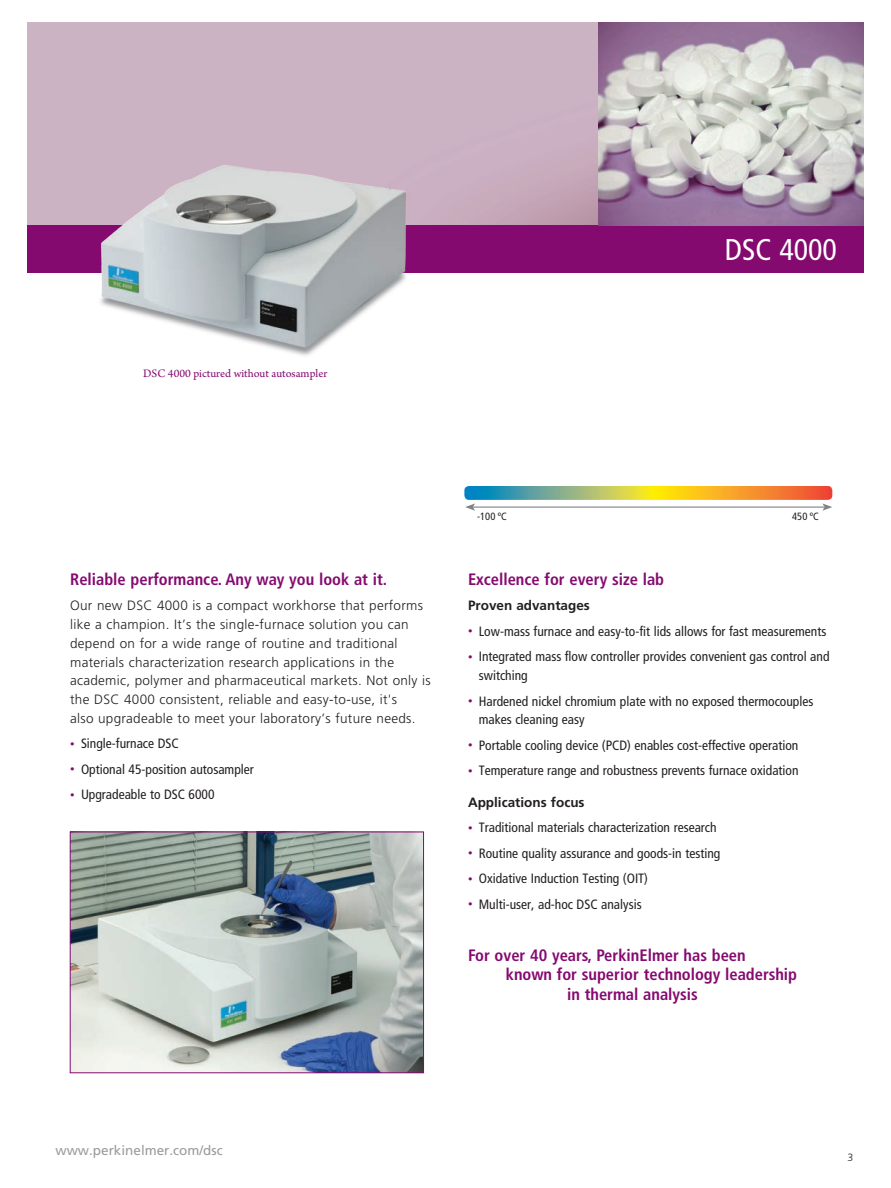
<style>
.page{position:relative;width:891px;height:1188px;background:#fff}
.page>*{position:absolute;margin:0;border:0;box-sizing:border-box;transform-origin:0 0}
.Inside_Page_Headers{font:condensed 30px "Frutiger";color:#fff}
.Intro_Sub{font:700 condensed 16.5px "Frutiger LT Com";color:#850a70}
.Copy_-_Paragraphs{font:condensed 13.5px/18.8px "Frutiger LT Com";color:#231f20}
.Copy_-_Paragraphs-2{font:300 13.5px/18.8px "Frutiger";letter-spacing:.02em;color:#231f20}
.Copy_-_Paragraphs-3{font:700 13.5px "Frutiger";color:#231f20}
.t1{font:13.5px "Frutiger";color:#999b9e}
.Copy_-_Captions{font:12px "Arno Pro";color:#850a70}
.t2{font:condensed 10.5px "Frutiger LT Com";color:#231f20}
.t3{font:300 10.5px "Frutiger";color:#231f20}
.s1{font-size:9px;color:#850a70}
</style>
<div class="page">
<img style="left:27px;top:22px;width:837px;height:204px">
<div style="left:27px;top:226px;width:837px;height:47px;background:#850a70"></div>
<svg style="left:464px;top:486px;width:368px;height:25px"></svg>
<img style="left:599px;top:23px;width:265px;height:203px">
<img style="left:81px;top:148px;width:338px;height:208px">
<img style="left:72px;top:834px;width:350px;height:237px">
<div style="left:70px;top:832px;width:354px;height:241px;border:1px solid #850a70"></div>
<p class="Copy_-_Captions" style="left:143px;top:367px;width:186px">DSC 4000 pictured without autosampler</p>
<p class="Inside_Page_Headers" style="left:725px;top:232px;width:114px">DSC 4000</p>
<p class="Intro_Sub" style="left:70px;top:569px;width:319px">Reliable performance. Any way you look at it.</p>
<p class="Copy_-_Paragraphs-2" style="left:70px;top:596px;width:362px">Our new DSC 4000 is a compact workhorse that performs like a champion. It’s the single-furnace solution you can depend on for a wide range of routine and traditional materials characterization research applications in the academic, polymer and pharmaceutical markets. Not only is the DSC 4000 consistent, reliable and easy-to-use, it's<br>also upgradeable to meet your laboratory’s future needs.</p>
<p class="Copy_-_Paragraphs" style="left:70px;top:734px;width:110px"><span class="s1">•</span> Single-furnace DSC</p>
<p class="Copy_-_Paragraphs" style="left:70px;top:760px;width:185px"><span class="s1">•</span> Optional 45-position autosampler</p>
<p class="Copy_-_Paragraphs" style="left:70px;top:785px;width:146px"><span class="s1">•</span> Upgradeable to DSC 6000</p>
<p class="t2" style="left:477px;top:510px;width:31px">-100 ºC</p>
<p class="t2" style="left:792px;top:510px;width:28px">450 ºC</p>
<p class="Intro_Sub" style="left:468px;top:569px;width:198px">Excellence for every size lab</p>
<p class="Copy_-_Paragraphs-3" style="left:468px;top:598px;width:123px">Proven advantages</p>
<p class="Copy_-_Paragraphs" style="left:468px;top:622px;width:360px"><span class="s1">•</span> Low-mass furnace and easy-to-fit lids allows for fast measurements</p>
<p class="Copy_-_Paragraphs" style="left:479px;top:647px;width:352px;text-indent:-11px"><span class="s1">•</span> Integrated mass flow controller provides convenient gas control and switching</p>
<p class="Copy_-_Paragraphs" style="left:479px;top:692px;width:336px;text-indent:-11px"><span class="s1">•</span> Hardened nickel chromium plate with no exposed thermocouples makes cleaning easy</p>
<p class="Copy_-_Paragraphs" style="left:468px;top:736px;width:332px"><span class="s1">•</span> Portable cooling device (PCD) enables cost-effective operation</p>
<p class="Copy_-_Paragraphs" style="left:468px;top:761px;width:332px"><span class="s1">•</span> Temperature range and robustness prevents furnace oxidation</p>
<p class="Copy_-_Paragraphs-3" style="left:468px;top:794px;width:118px">Applications focus</p>
<p class="Copy_-_Paragraphs" style="left:468px;top:819px;width:250px"><span class="s1">•</span> Traditional materials characterization research</p>
<p class="Copy_-_Paragraphs" style="left:468px;top:844px;width:254px"><span class="s1">•</span> Routine quality assurance and goods-in testing</p>
<p class="Copy_-_Paragraphs" style="left:468px;top:870px;width:182px"><span class="s1">•</span> Oxidative Induction Testing (OIT)</p>
<p class="Copy_-_Paragraphs" style="left:468px;top:895px;width:175px"><span class="s1">•</span> Multi-user, ad-hoc DSC analysis</p>
<p class="Intro_Sub" style="left:468px;top:945px;width:279px">For over 40 years, PerkinElmer has been</p>
<p class="Intro_Sub" style="left:506px;top:965px;width:293px">known for superior technology leadership</p>
<p class="Intro_Sub" style="left:567px;top:984px;width:132px">in thermal analysis</p>
<p class="t1" style="left:56px;top:1142px;width:169px">www.perkinelmer.com/dsc</p>
<p class="t3" style="left:848px;top:1151px;width:7px">3</p>
</div>
